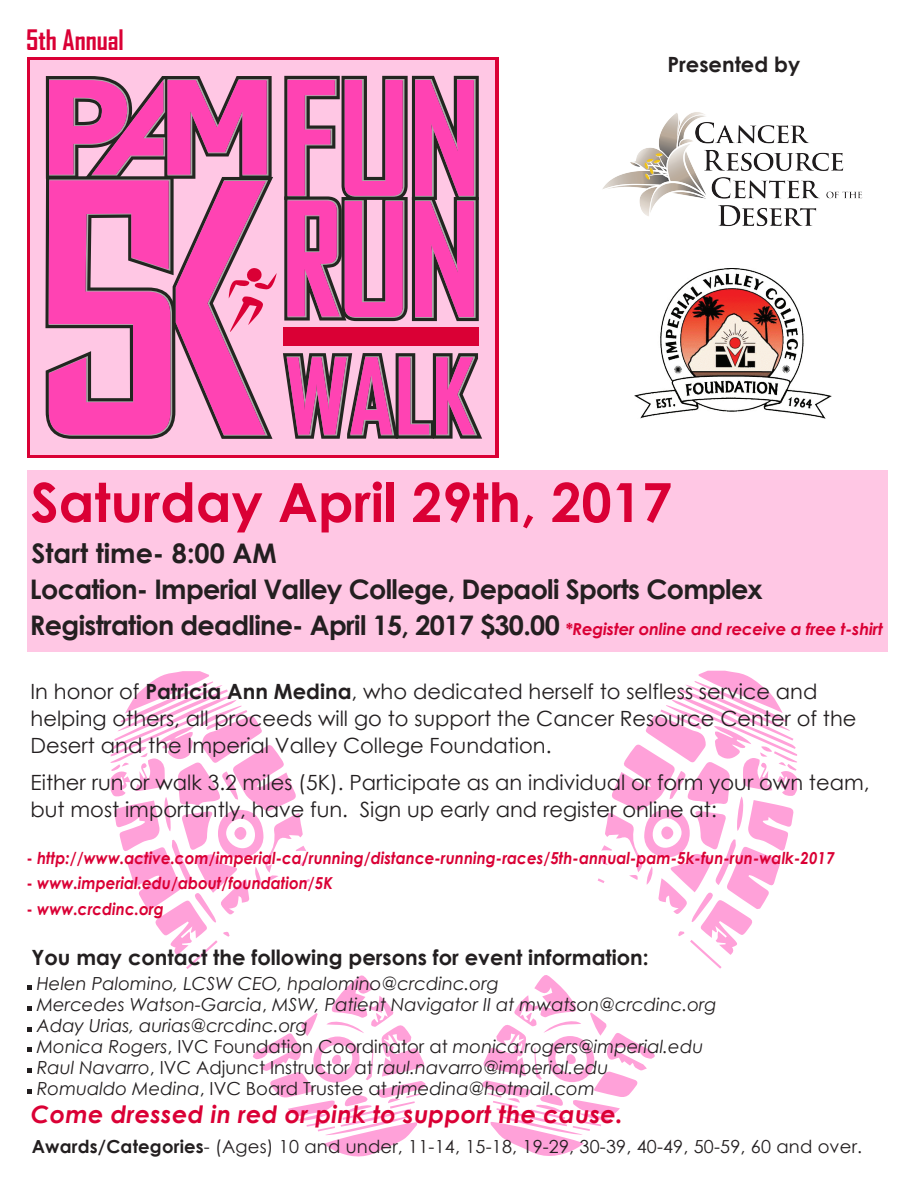
<style>
.page{position:relative;width:918px;height:1188px;background:#fff}
.page>*{position:absolute;margin:0;border:0;box-sizing:border-box;transform-origin:0 0}
.t1{font:700 54px "Century Gothic";color:#da0035}
.t2{font:700 27px/35.4px "Century Gothic";letter-spacing:-.025em;color:#231f20}
.t3{font:700 27px "Agency FB";color:#da0035}
.t4{font:italic 700 24px "Century Gothic";letter-spacing:.01em;color:#da0035}
.t5{font:21px/27px "Century Gothic";color:#231f20}
.t6{font:700 21px "Century Gothic";color:#231f20}
.t7{font:italic 18px/21px "Century Gothic";color:#231f20}
.t8{font:18px "Century Gothic";letter-spacing:.01em;color:#231f20}
.t9{font:italic 700 16.5px "Century Gothic";color:#da0035;scale:.92 1}
.t10{font:italic 700 16.5px "Century Gothic";color:#da0035}
.s1{font-weight:700}
.s2{font-style:normal}
</style>
<div class="page">
<div style="left:27px;top:470px;width:861px;height:181px;background:#ffc7e4"></div>
<svg style="left:690px;top:940px;width:32px;height:29px"></svg>
<svg style="left:598px;top:671px;width:199px;height:284px"></svg>
<svg style="left:661px;top:826px;width:12px;height:13px"></svg>
<svg style="left:482px;top:975px;width:173px;height:181px"></svg>
<svg style="left:186px;top:940px;width:32px;height:29px"></svg>
<svg style="left:111px;top:671px;width:199px;height:284px"></svg>
<svg style="left:234px;top:827px;width:12px;height:13px"></svg>
<svg style="left:253px;top:975px;width:172px;height:181px"></svg>
<img style="left:635px;top:268px;width:197px;height:150px">
<img style="left:603px;top:112px;width:260px;height:115px">
<div style="left:27px;top:57px;width:471px;height:401px;background:#da0035"></div>
<div style="left:30px;top:60px;width:465px;height:394px;background:#ffc7e4"></div>
<svg style="left:284px;top:76px;width:195px;height:245px"></svg>
<svg style="left:283px;top:353px;width:199px;height:86px"></svg>
<svg style="left:45px;top:76px;width:232px;height:363px"></svg>
<div style="left:283px;top:328px;width:196px;height:18px;background:#da0035"></div>
<svg style="left:28px;top:986px;width:4px;height:4px"></svg>
<svg style="left:28px;top:1006px;width:4px;height:5px"></svg>
<svg style="left:28px;top:1028px;width:4px;height:4px"></svg>
<svg style="left:28px;top:1048px;width:4px;height:4px"></svg>
<svg style="left:28px;top:1069px;width:4px;height:4px"></svg>
<svg style="left:28px;top:1090px;width:4px;height:4px"></svg>
<h2 class="t3" style="left:26px;top:23px;width:99px">5th Annual</h2>
<p class="t6" style="left:667px;top:49px;width:134px">Presented by</p>
<h1 class="t1" style="left:31px;top:461px;width:643px">Saturday April 29th, 2017</h1>
<h2 class="t2" style="left:30px;top:534px;width:734px">Start time- 8:00 AM<br>Location- Imperial Valley College, Depaoli Sports Complex</h2>
<h2 class="t2" style="left:30px;top:606px;width:531px">Registration deadline- April 15, 2017 $30.00</h2>
<p class="t10" style="left:566px;top:616px;width:319px">*Register online and receive a free t-shirt</p>
<p class="t5" style="left:31px;top:677px;width:827px">In honor of <span class="s1">Patricia Ann Medina</span>, who dedicated herself to selfless service and helping others, all proceeds will go to support the Cancer Resource Center of the<br>Desert and the Imperial Valley College Foundation.</p>
<p class="t5" style="left:31px;top:769px;width:841px">Either run or walk 3.2 miles (5K). Participate as an individual or form your own team, but most importantly, have fun. Sign up early and register online at:</p>
<p class="t9" style="left:27px;top:845px;width:880px"><span class="s2">-</span> http://www.active.com/imperial-ca/running/distance-running-races/5th-annual-pam-5k-fun-run-walk-2017</p>
<p class="t9" style="left:27px;top:871px;width:334px"><span class="s2">-</span> www.imperial.edu/about/foundation/5K</p>
<p class="t9" style="left:27px;top:896px;width:151px"><span class="s2">-</span> www.crcdinc.org</p>
<p class="t6" style="left:31px;top:941px;width:619px">You may contact the following persons for event information:</p>
<p class="t7" style="left:37px;top:972px;width:682px">Helen Palomino, LCSW CEO, hpalomino@crcdinc.org<br>Mercedes Watson-Garcia<span class="s2">,</span> MSW, Patient Navigator II at mwatson@crcdinc.org Aday Urias, aurias@crcdinc.org<br>Monica Rogers<span class="s2">, IVC Foundation Coordinator at</span> monica.rogers@imperial.edu Raul Navarro<span class="s2">, IVC Adjunct Instructor at</span> raul.navarro@imperial.edu<br>Romualdo Medina<span class="s2">, IVC Board Trustee at</span> rjmedina@hotmail.com</p>
<h3 class="t4" style="left:31px;top:1096px;width:593px">Come dressed in red or pink to support the cause.</h3>
<p class="t8" style="left:32px;top:1134px;width:832px"><span class="s1">Awards/Categories</span>- (Ages) 10 and under, 11-14, 15-18, 19-29, 30-39, 40-49, 50-59, 60 and over.</p>
</div>
